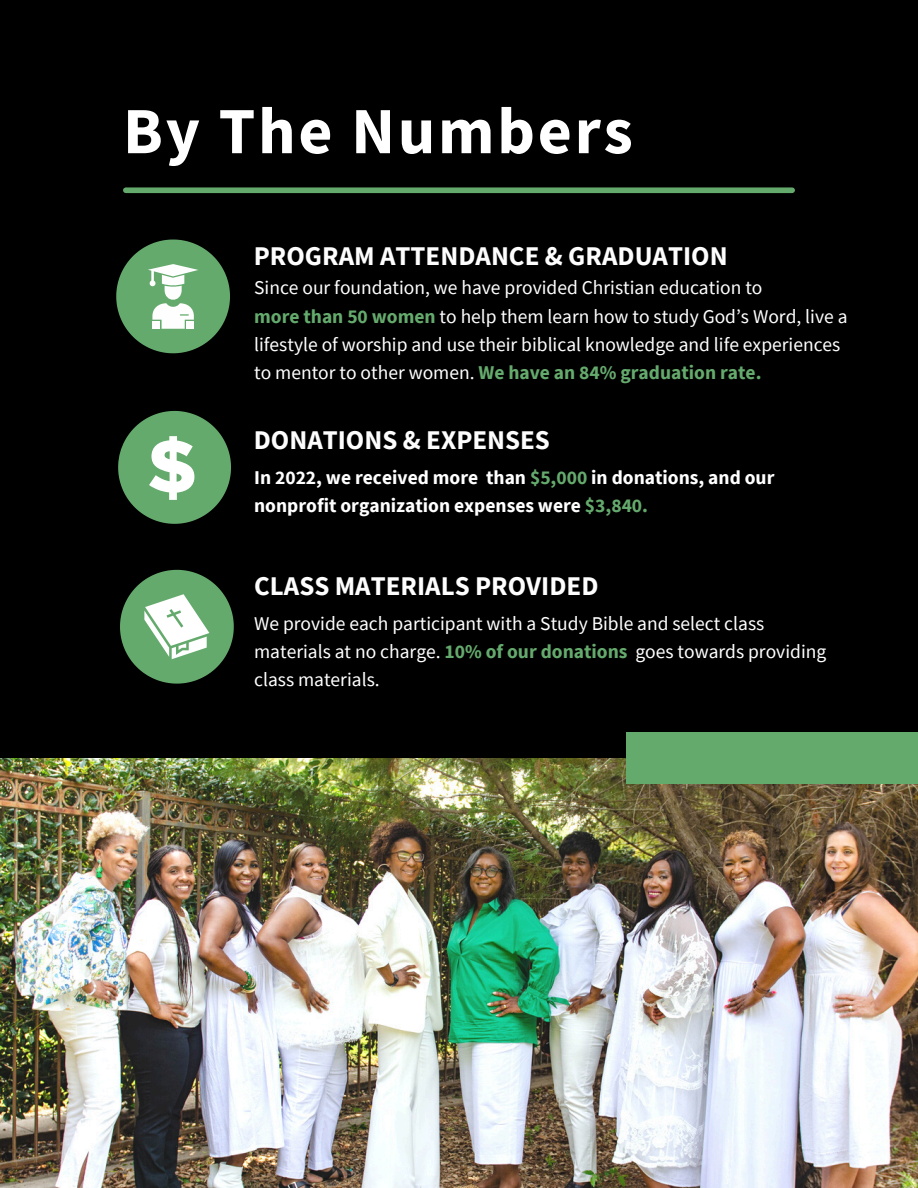
<style>
.page{position:relative;width:918px;height:1188px;background:#000}
.page>*{position:absolute;margin:0;border:0;box-sizing:border-box;transform-origin:0 0}
.t1{font:700 66px "Source Sans Pro";letter-spacing:.04em;color:#fff}
.t2{font:700 27px "Source Sans Pro";color:#fdfdfd}
.t3{font:19.5px/28.2px "Source Sans Pro";color:#fff}
.t4{font:700 19.5px/28.2px "Source Sans Pro";color:#fff}
.s1{font-weight:700;color:#65aa6d}
.s2{color:#65aa6d}
</style>
<div class="page">
<img style="left:0;top:758px;width:918px;height:430px">
<div style="left:126px;top:187px;width:666px;height:6px;background:#65aa6d"></div>
<div style="left:626px;top:733px;width:292px;height:51px;background:#65aa6d"></div>
<svg style="left:116px;top:240px;width:114px;height:113px"></svg>
<div style="left:152px;top:321px;width:8px;height:8px;background:#fefefe"></div>
<div style="left:186px;top:321px;width:8px;height:8px;background:#fefefe"></div>
<svg style="left:118px;top:411px;width:113px;height:113px"></svg>
<svg style="left:120px;top:570px;width:114px;height:113px"></svg>
<h3 class="t1" style="left:123px;top:88px;width:511px">By The Numbers</h3>
<p class="t2" style="left:254px;top:238px;width:475px">PROGRAM ATTENDANCE &amp; GRADUATION</p>
<h1 class="t3" style="left:254px;top:273px;width:510px">Since our foundation, we have provided Christian education to</h1>
<p class="t3" style="left:254px;top:301px;width:595px"><span class="s1">more than 50 women</span> to help them learn how to study God’s Word, live a lifestyle of worship and use their biblical knowledge and life experiences to mentor to other women. <span class="s1">We have an 84% graduation rate.</span></p>
<h2 class="t2" style="left:254px;top:422px;width:298px">DONATIONS &amp; EXPENSES</h2>
<p class="t4" style="left:254px;top:463px;width:522px">In 2022, we received more than <span class="s2">$5,000</span> in donations, and our nonprofit organization expenses were <span class="s2">$3,840.</span></p>
<h2 class="t2" style="left:254px;top:569px;width:346px">CLASS MATERIALS PROVIDED</h2>
<p class="t3" style="left:254px;top:609px;width:574px">We provide each participant with a Study Bible and select class materials at no charge. <span class="s1">10% of our donations</span> goes towards providing</p>
<p class="t3" style="left:254px;top:665px;width:127px">class materials.</p>
</div>
